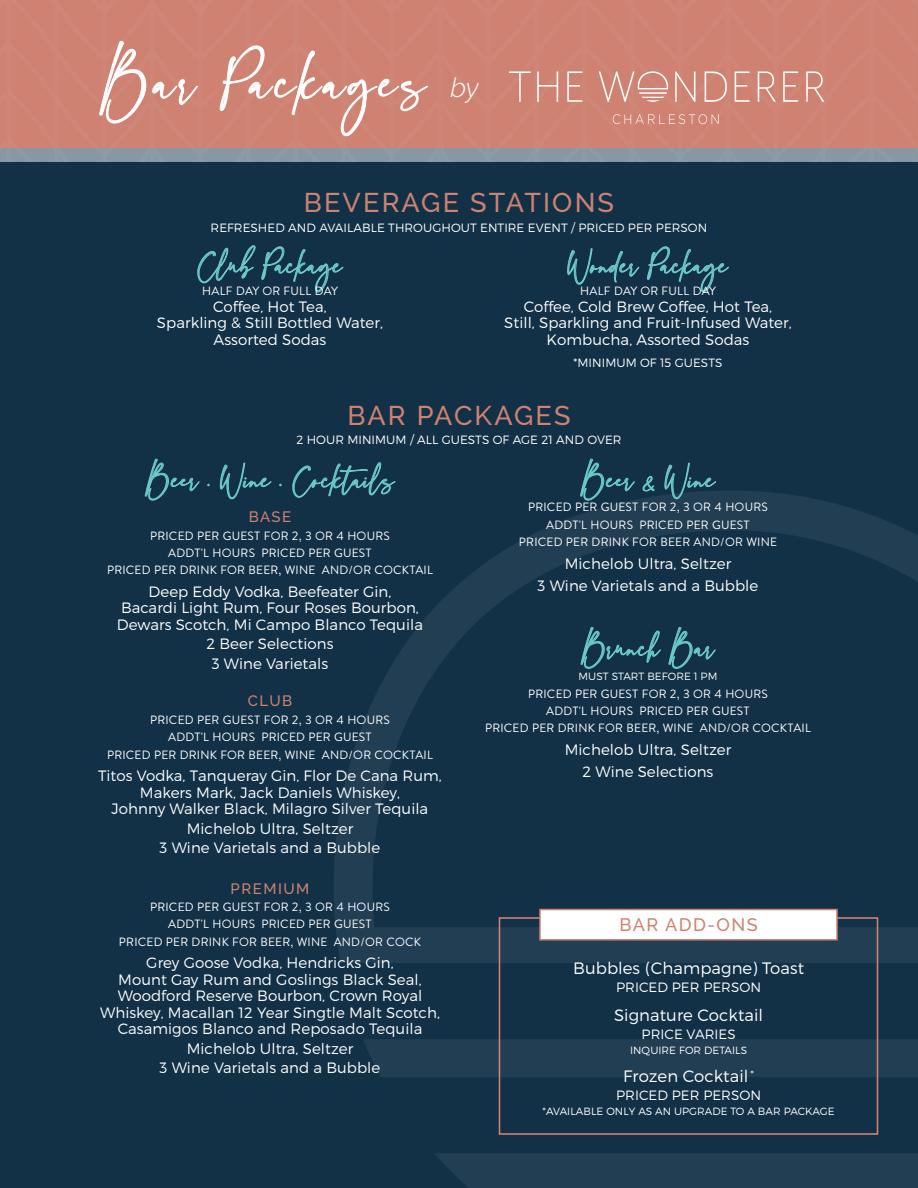
<style>
.page{position:relative;width:918px;height:1188px;background:#fff}
.page>*{position:absolute;margin:0;border:0;box-sizing:border-box;transform-origin:0 0}
.t1{font:50.7px "Forestea Script";letter-spacing:.06em;color:#fff}
.t2{font:500 27px "Raleway";letter-spacing:.08em;color:#cf8272}
.t3{font:25.5px "Forestea Script";letter-spacing:.005em;color:#6bc9c8}
.t4{font:500 18px "Raleway";letter-spacing:.08em;color:#cf8272}
.t5{font:300 16.5px "Montserrat";letter-spacing:.005em;color:#fff}
.t6{font:300 15px/16.5px "Montserrat";letter-spacing:.005em;color:#fff;text-align:center}
.t7{font:500 15px "Raleway";letter-spacing:.1em;color:#cf8272}
.t8{font:300 13.5px "Montserrat";letter-spacing:.005em;color:#fff}
.t9{font:12px/17.4px "Brandon Text";letter-spacing:.02em;color:#fff;text-align:center}
.t10{font:300 12px "Montserrat";letter-spacing:.005em;color:#fff}
.t11{font:300 10.5px "Montserrat";letter-spacing:.005em;color:#fff}
.s1{font-family:"Raleway";font-weight:300;font-style:italic;font-size:27px}
</style>
<div class="page">
<div style="left:0;top:148px;width:918px;height:1040px;background:#123146"></div>
<div style="left:363px;top:1039px;width:555px;height:38px;background:#213e52"></div>
<div style="left:435px;top:1153px;width:483px;height:35px;background:#213e52"></div>
<svg style="left:334px;top:491px;width:584px;height:472px"></svg>
<svg style="left:0;top:0;width:440px;height:162px;background:#c68579"></svg>
<svg style="left:440px;top:0;width:478px;height:162px;background:#c88577"></svg>
<svg style="left:100px;top:41px;width:46px;height:82px;background:#d69587"></svg>
<svg style="left:152px;top:79px;width:46px;height:26px"></svg>
<svg style="left:220px;top:45px;width:208px;height:91px;background:#d28c7d"></svg>
<svg style="left:613px;top:114px;width:106px;height:10px"></svg>
<svg style="left:509px;top:71px;width:22px;height:31px"></svg>
<svg style="left:537px;top:71px;width:21px;height:31px"></svg>
<svg style="left:567px;top:71px;width:15px;height:31px"></svg>
<svg style="left:599px;top:71px;width:69px;height:31px;background:#d7988c"></svg>
<svg style="left:675px;top:71px;width:20px;height:31px"></svg>
<svg style="left:705px;top:71px;width:22px;height:31px"></svg>
<svg style="left:735px;top:71px;width:15px;height:31px"></svg>
<svg style="left:758px;top:71px;width:18px;height:31px"></svg>
<svg style="left:783px;top:71px;width:15px;height:31px"></svg>
<svg style="left:806px;top:71px;width:18px;height:31px"></svg>
<svg style="left:567px;top:248px;width:72px;height:37px"></svg>
<svg style="left:647px;top:246px;width:82px;height:47px"></svg>
<svg style="left:197px;top:246px;width:146px;height:47px"></svg>
<svg style="left:580px;top:459px;width:55px;height:42px"></svg>
<svg style="left:643px;top:476px;width:12px;height:15px"></svg>
<svg style="left:665px;top:463px;width:51px;height:36px"></svg>
<svg style="left:581px;top:627px;width:80px;height:42px"></svg>
<svg style="left:669px;top:627px;width:47px;height:42px"></svg>
<svg style="left:145px;top:459px;width:54px;height:42px"></svg>
<svg style="left:220px;top:463px;width:51px;height:36px"></svg>
<svg style="left:292px;top:463px;width:103px;height:35px"></svg>
<div style="left:499px;top:917px;width:379px;height:218px;border:2px solid #cf8272"></div>
<div style="left:539px;top:909px;width:299px;height:32px;background:#fff;border:2px solid #cf8272"></div>
<h1 class="t1" style="left:100px;top:51px;width:381px">Bar Packages <span class="s1">by</span></h1>
<h2 class="t2" style="left:304px;top:187px;width:312px">BEVERAGE STATIONS</h2>
<p class="t10" style="left:211px;top:220px;width:498px">REFRESHED AND AVAILABLE THROUGHOUT ENTIRE EVENT / PRICED PER PERSON</p>
<h3 class="t3" style="left:568px;top:250px;width:162px">Wonder Package</h3>
<h3 class="t3" style="left:197px;top:250px;width:147px">Club Package</h3>
<p class="t9" style="left:202px;top:282px;width:137px">HALF DAY OR FULL DAY</p>
<p class="t6" style="left:157px;top:298px;width:228px">Coffee, Hot Tea,<br>Sparkling &amp; Still Bottled Water,<br>Assorted Sodas</p>
<p class="t9" style="left:580px;top:282px;width:137px">HALF DAY OR FULL DAY</p>
<p class="t6" style="left:504px;top:298px;width:289px">Coffee, Cold Brew Coffee, Hot Tea,<br>Still, Sparkling and Fruit-Infused Water,<br>Kombucha, Assorted Sodas</p>
<p class="t10" style="left:574px;top:356px;width:150px">*MINIMUM OF 15 GUESTS</p>
<h2 class="t2" style="left:348px;top:400px;width:224px">BAR PACKAGES</h2>
<p class="t10" style="left:296px;top:433px;width:327px">2 HOUR MINIMUM / ALL GUESTS OF AGE 21 AND OVER</p>
<h3 class="t3" style="left:145px;top:464px;width:251px">Beer . Wine . Cocktails</h3>
<p class="t7" style="left:249px;top:508px;width:44px">BASE</p>
<p class="t9" style="left:107px;top:526px;width:327px">PRICED PER GUEST FOR 2, 3 OR 4 HOURS<br>ADDT'L HOURS PRICED PER GUEST<br>PRICED PER DRINK FOR BEER, WINE AND/OR COCKTAIL</p>
<p class="t6" style="left:117px;top:583px;width:308px">Deep Eddy Vodka, Beefeater Gin,<br>Bacardi Light Rum, Four Roses Bourbon,<br>Dewars Scotch, Mi Campo Blanco Tequila</p>
<p class="t6" style="left:206px;top:634px;width:129px;line-height:19.5px">2 Beer Selections<br>3 Wine Varietals</p>
<p class="t7" style="left:248px;top:692px;width:46px">CLUB</p>
<p class="t9" style="left:107px;top:711px;width:327px">PRICED PER GUEST FOR 2, 3 OR 4 HOURS<br>ADDT'L HOURS PRICED PER GUEST<br>PRICED PER DRINK FOR BEER, WINE AND/OR COCKTAIL</p>
<p class="t6" style="left:98px;top:767px;width:345px">Titos Vodka, Tanqueray Gin, Flor De Cana Rum,<br>Makers Mark, Jack Daniels Whiskey,<br>Johnny Walker Black, Milagro Silver Tequila</p>
<p class="t6" style="left:160px;top:818px;width:222px;line-height:19.5px">Michelob Ultra, Seltzer<br>3 Wine Varietals and a Bubble</p>
<p class="t7" style="left:231px;top:880px;width:80px">PREMIUM</p>
<p class="t9" style="left:119px;top:898px;width:304px">PRICED PER GUEST FOR 2, 3 OR 4 HOURS<br>ADDT'L HOURS PRICED PER GUEST<br>PRICED PER DRINK FOR BEER, WINE AND/OR COCK</p>
<p class="t6" style="left:100px;top:954px;width:341px">Grey Goose Vodka, Hendricks Gin,<br>Mount Gay Rum and Goslings Black Seal, Woodford Reserve Bourbon, Crown Royal Whiskey, Macallan 12 Year Singtle Malt Scotch, Casamigos Blanco and Reposado Tequila</p>
<p class="t6" style="left:160px;top:1038px;width:222px;line-height:19.5px">Michelob Ultra, Seltzer<br>3 Wine Varietals and a Bubble</p>
<h3 class="t3" style="left:581px;top:464px;width:136px">Beer &amp; Wine</h3>
<p class="t9" style="left:519px;top:498px;width:260px">PRICED PER GUEST FOR 2, 3 OR 4 HOURS<br>ADDT'L HOURS PRICED PER GUEST<br>PRICED PER DRINK FOR BEER AND/OR WINE</p>
<p class="t6" style="left:538px;top:552px;width:222px;line-height:22.5px">Michelob Ultra, Seltzer<br>3 Wine Varietals and a Bubble</p>
<h3 class="t3" style="left:581px;top:632px;width:135px">Brunch Bar</h3>
<p class="t11" style="left:579px;top:670px;width:140px">MUST START BEFORE 1 PM</p>
<p class="t9" style="left:485px;top:684px;width:327px">PRICED PER GUEST FOR 2, 3 OR 4 HOURS<br>ADDT'L HOURS PRICED PER GUEST<br>PRICED PER DRINK FOR BEER, WINE AND/OR COCKTAIL</p>
<p class="t6" style="left:565px;top:738px;width:168px;line-height:22.5px">Michelob Ultra, Seltzer<br>2 Wine Selections</p>
<p class="t4" style="left:620px;top:914px;width:140px">BAR ADD-ONS</p>
<p class="t5" style="left:573px;top:958px;width:232px">Bubbles (Champagne) Toast</p>
<p class="t8" style="left:616px;top:979px;width:147px">PRICED PER PERSON</p>
<p class="t5" style="left:614px;top:1005px;width:151px">Signature Cocktail</p>
<p class="t8" style="left:642px;top:1025px;width:96px">PRICE VARIES</p>
<p class="t11" style="left:630px;top:1043px;width:118px">INQUIRE FOR DETAILS</p>
<p class="t5" style="left:623px;top:1066px;width:132px">Frozen Cocktail <sup>*</sup></p>
<p class="t8" style="left:616px;top:1087px;width:147px">PRICED PER PERSON</p>
<p class="t11" style="left:543px;top:1105px;width:294px">*AVAILABLE ONLY AS AN UPGRADE TO A BAR PACKAGE</p>
</div>
